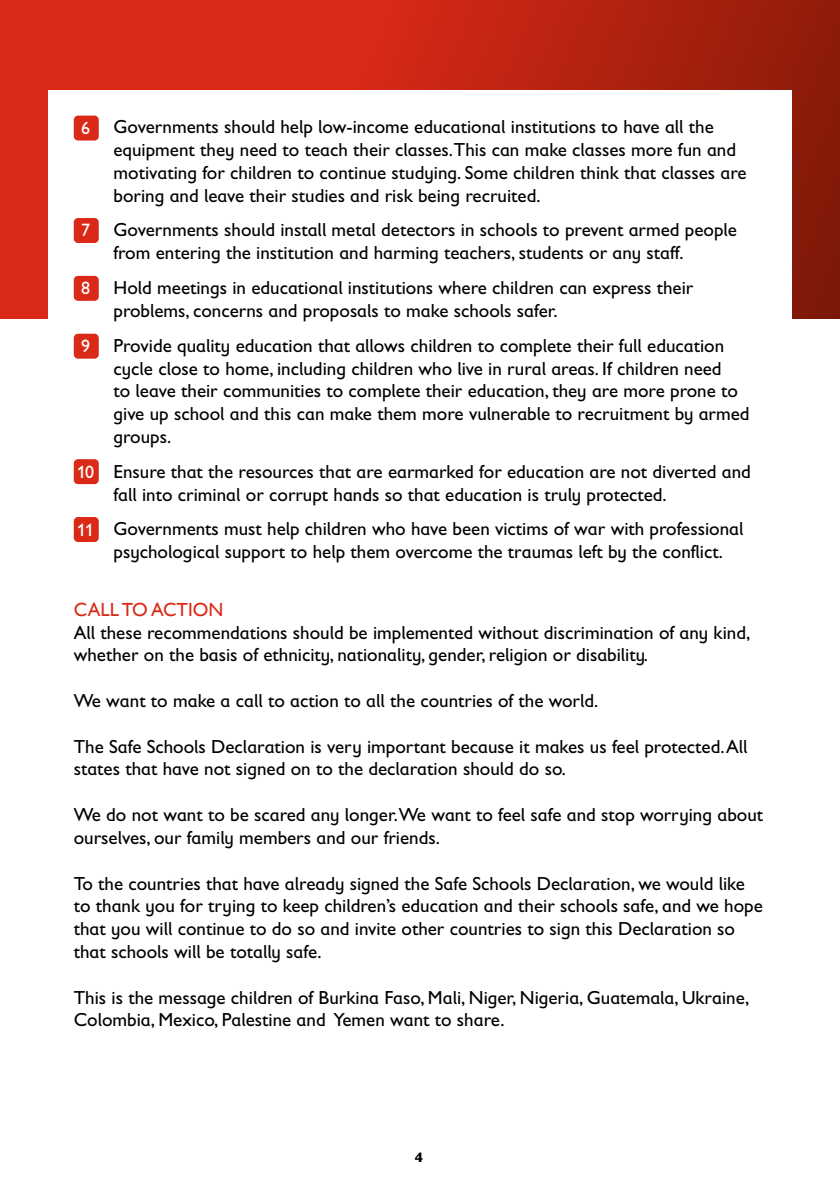
<style>
.page{position:relative;width:840px;height:1191px;background:#fff}
.page>*{position:absolute;margin:0;border:0;box-sizing:border-box;transform-origin:0 0}
.brødtekst{font:19px/22.8px "Gill Sans Infant Std";color:#000}
.subheading{font:19px "Gill Sans";color:#da2917}
.t1{font:18px "Gill Sans Infant Std";color:#fff}
.t2{font:700 14px "Gill Sans";color:#000}
</style>
<div class="page">
<svg style="left:0;top:0;width:839px;height:318px;background:#bf2412"></svg>
<div style="left:48px;top:90px;width:743px;height:1078px;background:#fff"></div>
<div style="left:74px;top:116px;width:25px;height:25px;background:#da2917;border-radius:4px"></div>
<div style="left:74px;top:218px;width:25px;height:25px;background:#da2917;border-radius:4px"></div>
<div style="left:74px;top:276px;width:25px;height:25px;background:#da2917;border-radius:4px"></div>
<div style="left:74px;top:334px;width:25px;height:25px;background:#da2917;border-radius:4px"></div>
<div style="left:74px;top:459px;width:25px;height:25px;background:#da2917;border-radius:4px"></div>
<div style="left:74px;top:517px;width:25px;height:25px;background:#da2917;border-radius:4px"></div>
<p class="brødtekst" style="left:113px;top:115px;width:634px;text-indent:-40px">6. Governments should help low-income educational institutions to have all the equipment they need to teach their classes.This can make classes more fun and motivating for children to continue studying. Some children think that classes are boring and leave their studies and risk being recruited.</p>
<p class="brødtekst" style="left:113px;top:219px;width:624px;text-indent:-40px">7. Governments should install metal detectors in schools to prevent armed people from entering the institution and harming teachers, students or any staff.</p>
<p class="brødtekst" style="left:113px;top:276px;width:581px;text-indent:-40px">8. Hold meetings in educational institutions where children can express their problems, concerns and proposals to make schools safer.</p>
<p class="brødtekst" style="left:113px;top:334px;width:637px;text-indent:-40px">9. Provide quality education that allows children to complete their full education cycle close to home, including children who live in rural areas. If children need<br>to leave their communities to complete their education, they are more prone to give up school and this can make them more vulnerable to recruitment by armed groups.</p>
<p class="brødtekst" style="left:113px;top:460px;width:638px;text-indent:-40px">10. Ensure that the resources that are earmarked for education are not diverted and fall into criminal or corrupt hands so that education is truly protected.</p>
<p class="brødtekst" style="left:113px;top:517px;width:631px;text-indent:-40px">11. Governments must help children who have been victims of war with professional psychological support to help them overcome the traumas left by the conflict.</p>
<p class="t1" style="left:81px;top:117px;width:10px">6</p>
<p class="t1" style="left:81px;top:220px;width:10px">7</p>
<p class="t1" style="left:81px;top:278px;width:10px">8</p>
<p class="t1" style="left:81px;top:335px;width:10px">9</p>
<p class="t1" style="left:77px;top:462px;width:18px">10</p>
<p class="t1" style="left:77px;top:520px;width:18px">11</p>
<h3 class="subheading" style="left:74px;top:598px;width:151px">CALL TO ACTION</h3>
<p class="brødtekst" style="left:74px;top:621px;width:677px">All these recommendations should be implemented without discrimination of any kind, whether on the basis of ethnicity, nationality, gender, religion or disability.</p>
<p class="brødtekst" style="left:74px;top:689px;width:525px">We want to make a call to action to all the countries of the world.</p>
<p class="brødtekst" style="left:74px;top:735px;width:674px">The Safe Schools Declaration is very important because it makes us feel protected. All states that have not signed on to the declaration should do so.</p>
<p class="brødtekst" style="left:74px;top:803px;width:690px">We do not want to be scared any longer.We want to feel safe and stop worrying about ourselves, our family members and our friends.</p>
<p class="brødtekst" style="left:74px;top:871px;width:690px">To the countries that have already signed the Safe Schools Declaration, we would like to thank you for trying to keep children’s education and their schools safe, and we hope that you will continue to do so and invite other countries to sign this Declaration so that schools will be totally safe.</p>
<p class="brødtekst" style="left:74px;top:985px;width:676px">This is the message children of Burkina Faso, Mali, Niger, Nigeria, Guatemala, Ukraine,<br>Colombia, Mexico, Palestine and Yemen want to share.</p>
<p class="t2" style="left:414px;top:1146px;width:10px">4</p>
</div>
